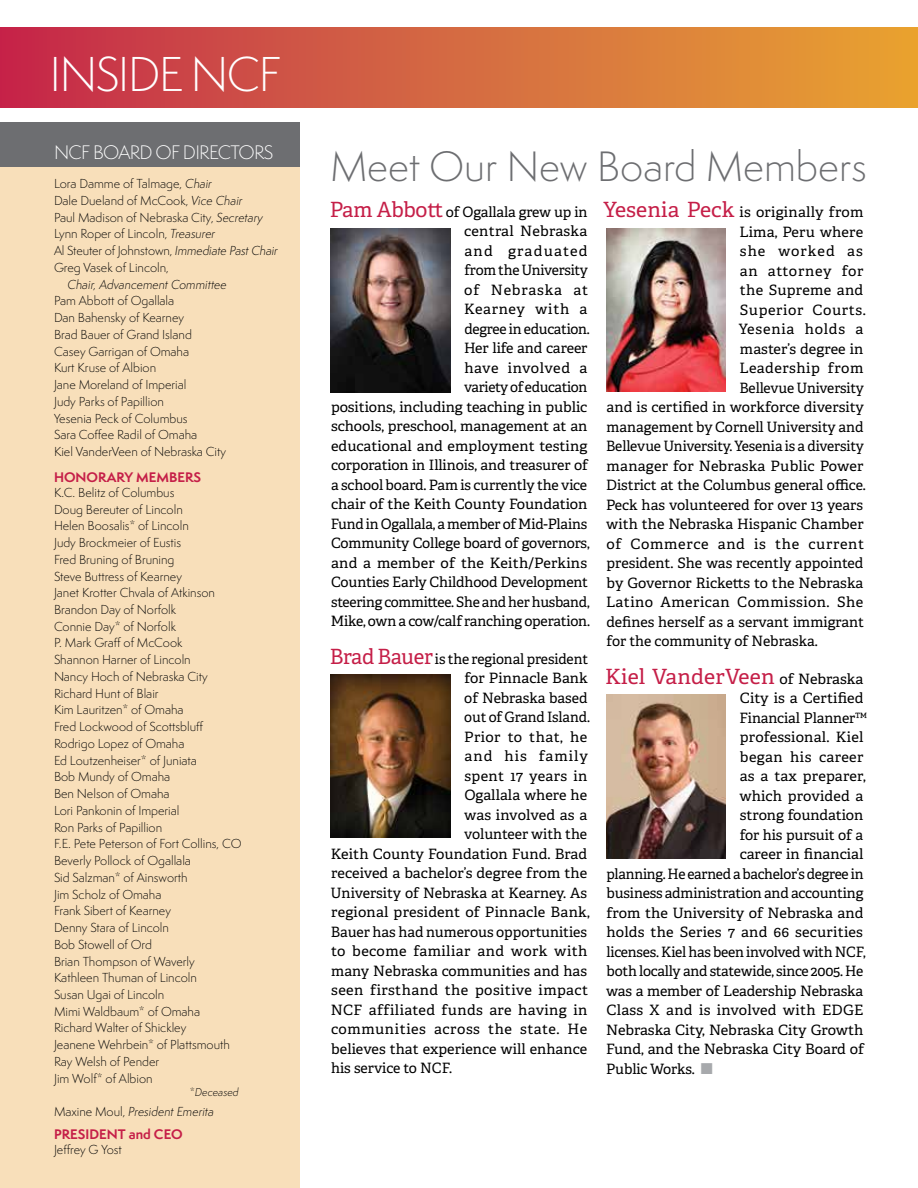
<style>
.page{position:relative;width:918px;height:1188px;background:#fff}
.page>*{position:absolute;margin:0;border:0;box-sizing:border-box;transform-origin:0 0}
.t1{font:300 45px "Semplicita Pro";letter-spacing:-.04em;color:#fff}
.t2{font:300 39px "Semplicita Pro";color:#6d6e71}
.t3{font:21px "Adelle PE";letter-spacing:.01em;color:#c51f48}
.t4{font:300 18px "Semplicita Pro";letter-spacing:-.04em;color:#fff}
.t5{font:14.25px/19.5px "Adelle PE";letter-spacing:-.005em;color:#000;text-align:right}
.t6{font:14.25px "Adelle PE";letter-spacing:.015em;color:#000}
.t7{font:14.25px "Adelle PE";letter-spacing:.025em;color:#000}
.t8{font:14.25px "Adelle PE";letter-spacing:.03em;color:#000}
.t9{font:14.25px "Adelle PE";letter-spacing:.045em;color:#000}
.t10{font:14.25px "Adelle PE";letter-spacing:.035em;color:#000}
.t11{font:14.25px "Adelle PE";letter-spacing:.02em;color:#000}
.t12{font:14.25px "Adelle PE";letter-spacing:.07em;color:#000}
.t13{font:14.25px "Adelle PE";letter-spacing:.055em;color:#000}
.t14{font:700 12.75px "Semplicita Pro";color:#c51f48}
.t15{font:300 12px/16.8px "Semplicita Pro";color:#000}
.t16{font:italic 300 12px "Semplicita Pro";color:#000}
.t17{font:italic 300 10.5px "Semplicita Pro";color:#000}
.s1{font-size:21px;color:#c51f48}
.s2{font-style:italic}
.s3{font-style:normal}
.s4{font-size:14.25px;color:#000}
.s5{color:#a7a9ac}
</style>
<div class="page">
<div style="left:0;top:27px;width:918px;height:81px;background:linear-gradient(to right,#c42b4d,#e7a533)"></div>
<div style="left:0;top:167px;width:299px;height:1021px;background:#f8dfba"></div>
<div style="left:0;top:122px;width:299px;height:45px;background:#6d6e71"></div>
<img style="left:331px;top:228px;width:119px;height:164px">
<img style="left:331px;top:674px;width:119px;height:164px">
<img style="left:606px;top:228px;width:120px;height:164px">
<img style="left:606px;top:695px;width:120px;height:164px">
<h1 class="t1" style="left:50px;top:44px;width:233px">INSIDE NCF</h1>
<p class="t4" style="left:54px;top:140px;width:221px">NCF BOARD OF DIRECTORS</p>
<h2 class="t2" style="left:330px;top:140px;width:538px">Meet Our New Board Members</h2>
<p class="t5" style="left:330px;top:201px;width:262px"><span class="s1">Pam Abbott</span> of Ogallala grew up in central Nebraska<br>and graduated<br>from the University<br>of Nebraska at<br>Kearney with a<br>degree in education.<br>Her life and career<br>have involved a<br>variety of education<br>positions, including teaching in public schools, preschool, management at an educational and employment testing corporation in Illinois, and treasurer of a school board. Pam is currently the vice chair of the Keith County Foundation<br>Fund in Ogallala, a member of Mid-Plains<br>Community College board of governors, and a member of the Keith/Perkins<br>Counties Early Childhood Development steering committee. She and her husband,<br>Mike, own a cow/calf ranching operation.</p>
<p class="t5" style="left:330px;top:648px;width:260px"><span class="s1">Brad Bauer</span> is the regional president</p>
<p class="t5" style="left:465px;top:668px;width:125px">for Pinnacle Bank</p>
<p class="t5" style="left:464px;top:687px;width:125px">of Nebraska based</p>
<p class="t5" style="left:464px;top:707px;width:127px">out of Grand Island.</p>
<p class="t8" style="left:464px;top:726px;width:125px">Prior to that, he</p>
<p class="t12" style="left:464px;top:746px;width:125px">and his family</p>
<p class="t11" style="left:465px;top:765px;width:124px">spent 17 years in</p>
<p class="t5" style="left:464px;top:785px;width:124px">Ogallala where he</p>
<p class="t5" style="left:464px;top:804px;width:125px">was involved as a</p>
<p class="t5" style="left:464px;top:824px;width:125px">volunteer with the</p>
<p class="t5" style="left:331px;top:843px;width:258px">Keith County Foundation Fund. Brad</p>
<p class="t5" style="left:331px;top:863px;width:258px">received a bachelor’s degree from the</p>
<p class="t5" style="left:331px;top:882px;width:258px">University of Nebraska at Kearney. As</p>
<p class="t6" style="left:331px;top:902px;width:260px">regional president of Pinnacle Bank,</p>
<p class="t5" style="left:331px;top:921px;width:258px">Bauer has had numerous opportunities</p>
<p class="t8" style="left:331px;top:941px;width:258px">to become familiar and work with</p>
<p class="t5" style="left:331px;top:960px;width:257px">many Nebraska communities and has</p>
<p class="t7" style="left:331px;top:980px;width:258px">seen firsthand the positive impact</p>
<p class="t7" style="left:331px;top:999px;width:258px">NCF affiliated funds are having in</p>
<p class="t10" style="left:331px;top:1019px;width:258px">communities across the state. He</p>
<p class="t5" style="left:331px;top:1038px;width:257px">believes that experience will enhance</p>
<p class="t5" style="left:331px;top:1058px;width:123px">his service to NCF.</p>
<p class="t15" style="left:54px;top:175px;width:225px">Lora Damme of Talmage, <span class="s2">Chair<br></span>Dale Dueland of McCook, <span class="s2">Vice Chair<br></span>Paul Madison of Nebraska City, <span class="s2">Secretary </span>Lynn Roper of Lincoln, <span class="s2">Treasurer<br></span>Al Steuter of Johnstown, <span class="s2">Immediate Past Chair </span>Greg Vasek of Lincoln,</p>
<p class="t16" style="left:68px;top:276px;width:161px">Chair, Advancement Committee</p>
<p class="t15" style="left:54px;top:293px;width:174px">Pam Abbott of Ogallala<br>Dan Bahensky of Kearney<br>Brad Bauer of Grand Island<br>Casey Garrigan of Omaha<br>Kurt Kruse of Albion<br>Jane Moreland of Imperial<br>Judy Parks of Papillion<br>Yesenia Peck of Columbus<br>Sara Coffee Radil of Omaha<br>Kiel VanderVeen of Nebraska City</p>
<p class="t14" style="left:54px;top:467px;width:149px">HONORARY MEMBERS</p>
<p class="t15" style="left:54px;top:484px;width:189px">K.C. Belitz of Columbus<br>Doug Bereuter of Lincoln<br>Helen Boosalis* of Lincoln<br>Judy Brockmeier of Eustis<br>Fred Bruning of Bruning<br>Steve Buttress of Kearney<br>Janet Krotter Chvala of Atkinson<br>Brandon Day of Norfolk<br>Connie Day* of Norfolk<br>P. Mark Graff of McCook<br>Shannon Harner of Lincoln<br>Nancy Hoch of Nebraska City<br>Richard Hunt of Blair<br>Kim Lauritzen* of Omaha<br>Fred Lockwood of Scottsbluff<br>Rodrigo Lopez of Omaha<br>Ed Loutzenheiser* of Juniata<br>Bob Mundy of Omaha<br>Ben Nelson of Omaha<br>Lori Pankonin of Imperial<br>Ron Parks of Papillion<br>F.E. Pete Peterson of Fort Collins, CO<br>Beverly Pollock of Ogallala<br>Sid Salzman* of Ainsworth<br>Jim Scholz of Omaha<br>Frank Sibert of Kearney<br>Denny Stara of Lincoln<br>Bob Stowell of Ord<br>Brian Thompson of Waverly<br>Kathleen Thuman of Lincoln<br>Susan Ugai of Lincoln<br>Mimi Waldbaum* of Omaha<br>Richard Walter of Shickley<br>Jeanene Wehrbein* of Plattsmouth<br>Ray Welsh of Pender<br>Jim Wolf* of Albion</p>
<p class="t17" style="left:190px;top:1086px;width:50px"><span class="s3">*</span>Deceased</p>
<p class="t16" style="left:54px;top:1104px;width:161px"><span class="s3">Maxine Moul,</span> President Emerita</p>
<p class="t14" style="left:54px;top:1124px;width:130px">PRESIDENT and CEO</p>
<p class="t15" style="left:54px;top:1141px;width:69px">Jeffrey G Yost</p>
<p class="t6" style="left:604px;top:202px;width:261px"><span class="s1">Yesenia Peck</span> is originally from</p>
<p class="t5" style="left:739px;top:221px;width:125px">Lima, Peru where</p>
<p class="t12" style="left:740px;top:241px;width:125px">she worked as</p>
<p class="t9" style="left:740px;top:260px;width:125px">an attorney for</p>
<p class="t11" style="left:740px;top:280px;width:125px">the Supreme and</p>
<p class="t9" style="left:740px;top:299px;width:128px">Superior Courts.</p>
<p class="t13" style="left:739px;top:319px;width:126px">Yesenia holds a</p>
<p class="t5" style="left:740px;top:338px;width:125px">master’s degree in</p>
<p class="t10" style="left:739px;top:358px;width:126px">Leadership from</p>
<p class="t5" style="left:739px;top:377px;width:126px">Bellevue University</p>
<p class="t5" style="left:607px;top:397px;width:259px">and is certified in workforce diversity</p>
<p class="t5" style="left:607px;top:416px;width:258px">management by Cornell University and</p>
<p class="t5" style="left:606px;top:436px;width:259px">Bellevue University. Yesenia is a diversity</p>
<p class="t6" style="left:607px;top:455px;width:258px">manager for Nebraska Public Power</p>
<p class="t5" style="left:606px;top:475px;width:261px">District at the Columbus general office.</p>
<p class="t5" style="left:606px;top:494px;width:258px">Peck has volunteered for over 13 years</p>
<p class="t5" style="left:606px;top:514px;width:259px">with the Nebraska Hispanic Chamber</p>
<p class="t9" style="left:606px;top:533px;width:259px">of Commerce and is the current</p>
<p class="t5" style="left:606px;top:553px;width:258px">president. She was recently appointed</p>
<p class="t5" style="left:607px;top:572px;width:258px">by Governor Ricketts to the Nebraska</p>
<p class="t8" style="left:606px;top:592px;width:259px">Latino American Commission. She</p>
<p class="t5" style="left:607px;top:611px;width:259px">defines herself as a servant immigrant</p>
<p class="t5" style="left:607px;top:631px;width:213px">for the community of Nebraska.</p>
<h3 class="t3" style="left:605px;top:661px;width:260px">Kiel VanderVeen <span class="s4">of Nebraska</span></h3>
<p class="t5" style="left:740px;top:688px;width:125px">City is a Certified</p>
<p class="t5" style="left:739px;top:707px;width:129px">Financial Planner™</p>
<p class="t6" style="left:740px;top:727px;width:125px">professional. Kiel</p>
<p class="t7" style="left:740px;top:746px;width:125px">began his career</p>
<p class="t5" style="left:740px;top:766px;width:127px">as a tax preparer,</p>
<p class="t5" style="left:740px;top:785px;width:125px">which provided a</p>
<p class="t5" style="left:740px;top:805px;width:125px">strong foundation</p>
<p class="t5" style="left:740px;top:824px;width:125px">for his pursuit of a</p>
<p class="t5" style="left:740px;top:844px;width:125px">career in financial</p>
<p class="t5" style="left:606px;top:863px;width:259px">planning. He earned a bachelor’s degree in</p>
<p class="t5" style="left:607px;top:883px;width:258px">business administration and accounting</p>
<p class="t5" style="left:607px;top:902px;width:258px">from the University of Nebraska and</p>
<p class="t6" style="left:606px;top:922px;width:258px">holds the Series 7 and 66 securities</p>
<p class="t5" style="left:607px;top:941px;width:261px">licenses. Kiel has been involved with NCF,</p>
<p class="t5" style="left:607px;top:961px;width:258px">both locally and statewide, since 2005. He</p>
<p class="t5" style="left:606px;top:980px;width:259px">was a member of Leadership Nebraska</p>
<p class="t6" style="left:607px;top:1000px;width:259px">Class X and is involved with EDGE</p>
<p class="t5" style="left:606px;top:1019px;width:259px">Nebraska City, Nebraska City Growth</p>
<p class="t5" style="left:606px;top:1039px;width:259px">Fund, and the Nebraska City Board of</p>
<p class="t5" style="left:606px;top:1058px;width:108px">Public Works. <span class="s5">■</span></p>
</div>
